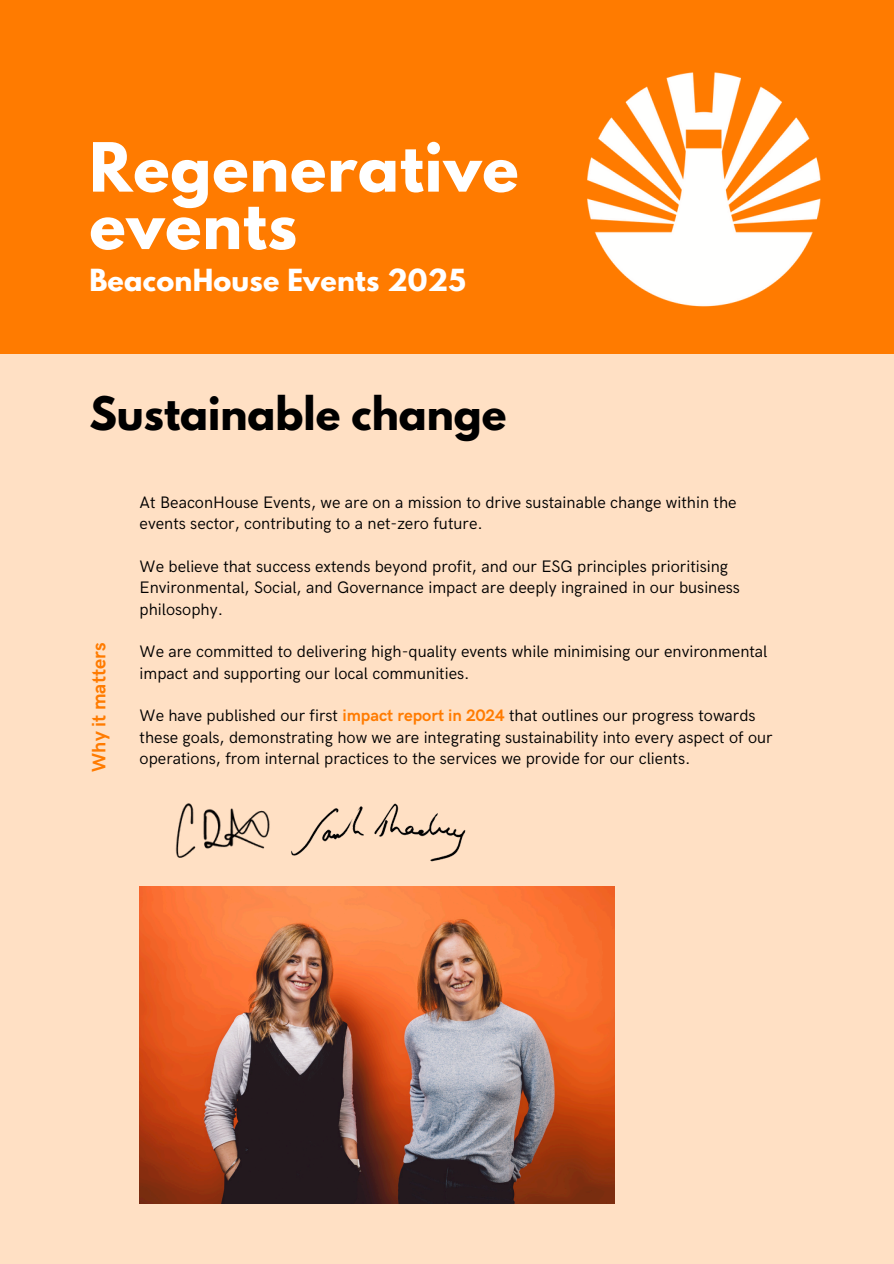
<style>
.page{position:relative;width:894px;height:1264px;background:#fff}
.page>*{position:absolute;margin:0;border:0;box-sizing:border-box;transform-origin:0 0}
.t1{font:700 60px/57.4px "League Spartan";letter-spacing:.015em;color:#fff}
.t2{font:700 40.95px "League Spartan";color:#000}
.t3{font:700 27px "League Spartan";letter-spacing:.01em;color:#fff}
.t4{font:700 19.5px "HK Grotesk";color:#ff7b00}
.t5{font:16.65px/21.5px "HK Grotesk";color:#000}
.s1{font-weight:700;color:#ff7b00}
</style>
<div class="page">
<div style="left:0;top:0;width:893px;height:1263px;background:#ffe0c4"></div>
<div style="left:0;top:0;width:893px;height:354px;background:#ff7b00"></div>
<img style="left:587px;top:72px;width:234px;height:235px">
<img style="left:139px;top:886px;width:475px;height:316px">
<img style="left:291px;top:803px;width:175px;height:59px">
<img style="left:175px;top:803px;width:95px;height:55px">
<h4 class="t1" style="left:89px;top:146px;width:430px">Regenerative events</h4>
<p class="t3" style="left:89px;top:267px;width:378px">BeaconHouse Events 2025</p>
<p class="t2" style="left:89px;top:393px;width:418px">Sustainable change</p>
<p class="t4" style="left:88px;top:771px;width:130px;rotate:-90deg">Why it matters</p>
<h1 class="t5" style="left:139px;top:492px;width:598px">At BeaconHouse Events, we are on a mission to drive sustainable change within the events sector, contributing to a net-zero future.</h1>
<h3 class="t5" style="left:139px;top:556px;width:601px">We believe that success extends beyond profit, and our ESG principles prioritising<br>Environmental, Social, and Governance impact are deeply ingrained in our business philosophy.</h3>
<p class="t5" style="left:139px;top:641px;width:629px">We are committed to delivering high-quality events while minimising our environmental impact and supporting our local communities.</p>
<h2 class="t5" style="left:139px;top:705px;width:634px">We have published our first <span class="s1">impact report in 2024</span> that outlines our progress towards these goals, demonstrating how we are integrating sustainability into every aspect of our operations, from internal practices to the services we provide for our clients.</h2>
</div>
